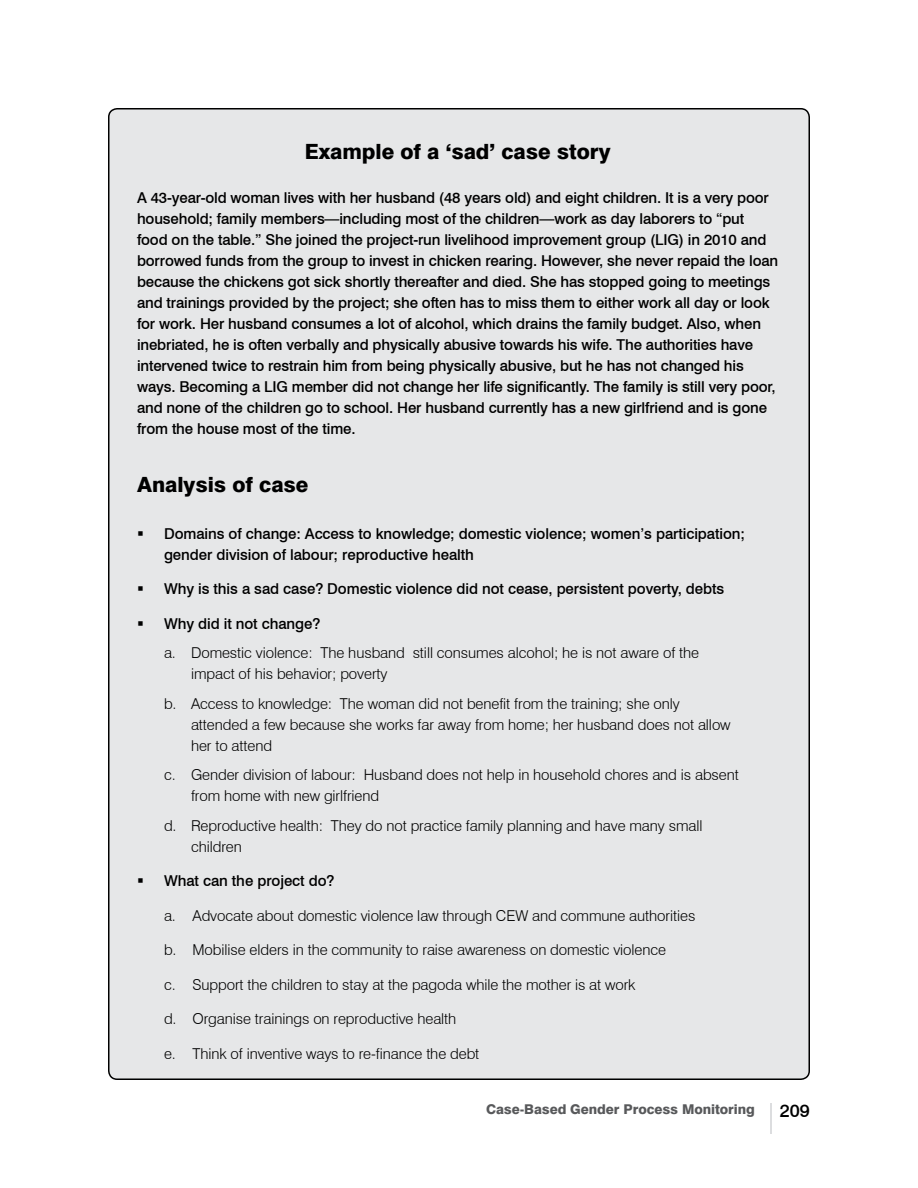
<style>
.page{position:relative;width:918px;height:1188px;background:#fff}
.page>*{position:absolute;margin:0;border:0;box-sizing:border-box;transform-origin:0 0}
.t1{font:800 21px "Swiss 721 BT";color:#000}
.t2{font:500 18px "Swiss 721 BT";color:#000}
.t3{font:500 15px/21px "Swiss 721 BT";letter-spacing:-.01em;color:#000}
.t4{font:300 15px/21px "Swiss 721 BT";letter-spacing:-.005em;color:#000}
.t5{font:800 13.5px "Swiss 721 BT";letter-spacing:-.005em;color:#58595b}
</style>
<div class="page">
<hr style="left:771px;top:1104px;width:1px;height:30px;background:#dcdddf">
<div style="left:109px;top:109px;width:700px;height:970px;background:#e6e7e8;border-radius:9px"></div>
<h1 class="t1" style="left:305px;top:139px;width:307px">Example of a ‘sad’ case story</h1>
<p class="t3" style="left:137px;top:187px;width:643px">A 43-year-old woman lives with her husband (48 years old) and eight children. It is a very poor household; family members—including most of the children—work as day laborers to “put food on the table.” She joined the project-run livelihood improvement group (LIG) in 2010 and borrowed funds from the group to invest in chicken rearing. However, she never repaid the loan because the chickens got sick shortly thereafter and died. She has stopped going to meetings and trainings provided by the project; she often has to miss them to either work all day or look for work. Her husband consumes a lot of alcohol, which drains the family budget. Also, when inebriated, he is often verbally and physically abusive towards his wife. The authorities have intervened twice to restrain him from being physically abusive, but he has not changed his ways. Becoming a LIG member did not change her life significantly. The family is still very poor, and none of the children go to school. Her husband currently has a new girlfriend and is gone from the house most of the time.</p>
<h1 class="t1" style="left:137px;top:471px;width:173px">Analysis of case</h1>
<p class="t3" style="left:164px;top:523px;width:583px">Domains of change: Access to knowledge; domestic violence; women’s participation; gender division of labour; reproductive health</p>
<p class="t3" style="left:164px;top:578px;width:562px">Why is this a sad case? Domestic violence did not cease, persistent poverty, debts</p>
<p class="t3" style="left:164px;top:613px;width:158px">Why did it not change?</p>
<p class="t4" style="left:191px;top:642px;width:510px;text-indent:-27px">a. Domestic violence: The husband still consumes alcohol; he is not aware of the impact of his behavior; poverty</p>
<p class="t4" style="left:191px;top:693px;width:541px;text-indent:-27px">b. Access to knowledge: The woman did not benefit from the training; she only attended a few because she works far away from home; her husband does not allow her to attend</p>
<p class="t4" style="left:191px;top:764px;width:549px;text-indent:-27px">c. Gender division of labour: Husband does not help in household chores and is absent from home with new girlfriend</p>
<p class="t4" style="left:191px;top:815px;width:513px;text-indent:-27px">d. Reproductive health: They do not practice family planning and have many small children</p>
<p class="t3" style="left:164px;top:870px;width:172px">What can the project do?</p>
<p class="t4" style="left:164px;top:905px;width:533px">a. Advocate about domestic violence law through CEW and commune authorities</p>
<p class="t4" style="left:164px;top:939px;width:504px">b. Mobilise elders in the community to raise awareness on domestic violence</p>
<p class="t4" style="left:164px;top:974px;width:473px">c. Support the children to stay at the pagoda while the mother is at work</p>
<p class="t4" style="left:164px;top:1008px;width:294px">d. Organise trainings on reproductive health</p>
<p class="t4" style="left:164px;top:1043px;width:317px">e. Think of inventive ways to re-finance the debt</p>
<p class="t5" style="left:486px;top:1101px;width:270px">Case-Based Gender Process Monitoring</p>
<p class="t2" style="left:780px;top:1100px;width:32px">209</p>
</div>
